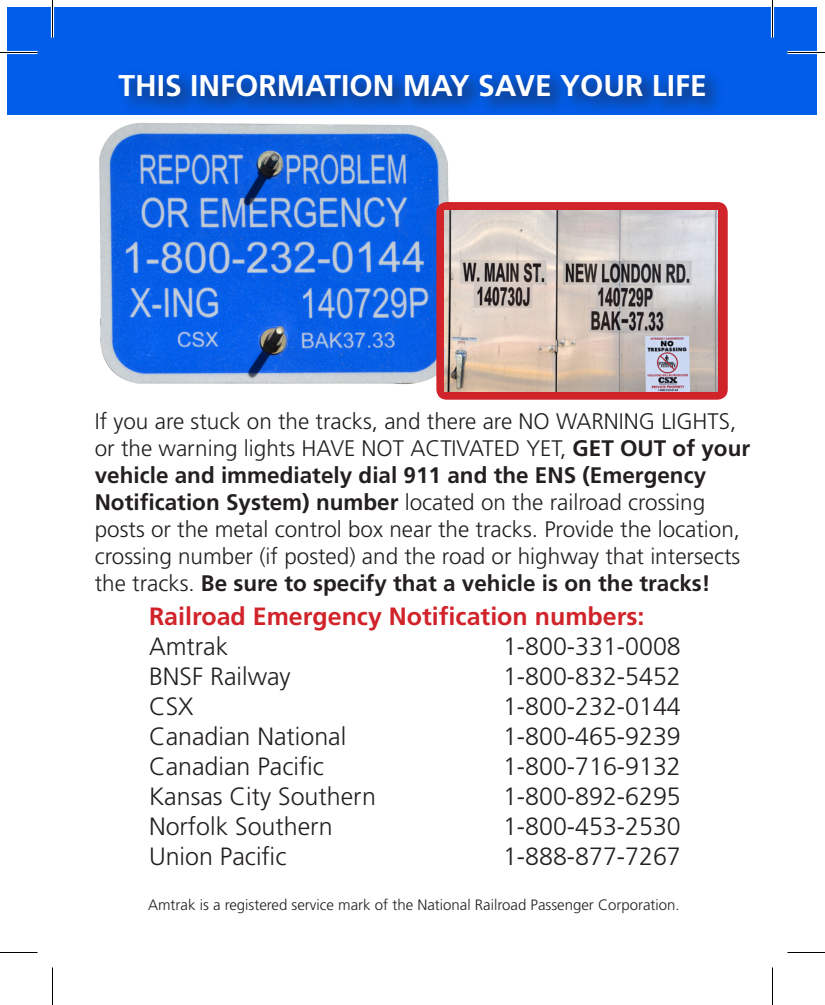
<style>
.page{position:relative;width:825px;height:1005px;background:#fff}
.page>*{position:absolute;margin:0;border:0;box-sizing:border-box;transform-origin:0 0}
.t1{font:700 30px "Frutiger LT Std";color:#fff}
.t2{font:300 25px "Frutiger LT Std";color:#231f20}
.t3{font:700 25px "Frutiger LT Std";color:#d1232a}
.t4{font:300 22.5px/27px "Frutiger LT Std";color:#231f20}
.t5{font:300 15px "Frutiger LT Std";color:#231f20}
.s1{font-weight:700}
</style>
<div class="page">
<img style="left:99px;top:122px;width:350px;height:262px">
<div style="left:8px;top:8px;width:810px;height:108px;background:#025dea"></div>
<div style="left:114px;top:69px;width:612px;height:48px;background:#231f20;opacity:.75"></div>
<div style="left:436px;top:202px;width:292px;height:198px;background:#d1232a;border-radius:10px"></div>
<img style="left:444px;top:211px;width:274px;height:180px">
<hr style="left:0;top:51px;width:38px;height:3px;background:#fff">
<hr style="left:788px;top:51px;width:37px;height:3px;background:#fff">
<hr style="left:51px;top:0;width:3px;height:38px;background:#fff">
<hr style="left:771px;top:0;width:3px;height:38px;background:#fff">
<hr style="left:0;top:52px;width:38px;height:1px;background:#000">
<hr style="left:788px;top:52px;width:37px;height:1px;background:#000">
<hr style="left:0;top:952px;width:38px;height:1px;background:#000">
<hr style="left:788px;top:952px;width:37px;height:1px;background:#000">
<hr style="left:52px;top:0;width:1px;height:38px;background:#000">
<hr style="left:52px;top:968px;width:1px;height:37px;background:#000">
<hr style="left:772px;top:0;width:1px;height:38px;background:#000">
<hr style="left:772px;top:968px;width:1px;height:37px;background:#000">
<p class="t1" style="left:118px;top:68px;width:590px">THIS INFORMATION MAY SAVE YOUR LIFE</p>
<p class="t4" style="left:95px;top:408px;width:657px">If you are stuck on the tracks, and there are NO WARNING LIGHTS, or the warning lights HAVE NOT ACTIVATED YET, <span class="s1">GET OUT of your vehicle and immediately dial 911 and the ENS (Emergency Notification System) number</span> located on the railroad crossing posts or the metal control box near the tracks. Provide the location, crossing number (if posted) and the road or highway that intersects the tracks. <span class="s1">Be sure to specify that a vehicle is on the tracks!</span></p>
<p class="t3" style="left:149px;top:602px;width:497px">Railroad Emergency Notification numbers:</p>
<p class="t2" style="left:149px;top:632px;width:81px">Amtrak</p>
<p class="t2" style="left:503px;top:632px;width:179px">1-800-331-0008</p>
<p class="t2" style="left:149px;top:662px;width:143px">BNSF Railway</p>
<p class="t2" style="left:503px;top:662px;width:179px">1-800-832-5452</p>
<p class="t2" style="left:149px;top:692px;width:46px">CSX</p>
<p class="t2" style="left:503px;top:692px;width:179px">1-800-232-0144</p>
<p class="t2" style="left:149px;top:722px;width:199px">Canadian National</p>
<p class="t2" style="left:503px;top:722px;width:179px">1-800-465-9239</p>
<p class="t2" style="left:149px;top:752px;width:177px">Canadian Pacific</p>
<p class="t2" style="left:503px;top:752px;width:179px">1-800-716-9132</p>
<p class="t2" style="left:149px;top:782px;width:228px">Kansas City Southern</p>
<p class="t2" style="left:503px;top:782px;width:179px">1-800-892-6295</p>
<p class="t2" style="left:149px;top:812px;width:185px">Norfolk Southern</p>
<p class="t2" style="left:503px;top:812px;width:179px">1-800-453-2530</p>
<p class="t2" style="left:149px;top:842px;width:139px">Union Pacific</p>
<p class="t2" style="left:503px;top:842px;width:179px">1-888-877-7267</p>
<p class="t5" style="left:148px;top:896px;width:533px">Amtrak is a registered service mark of the National Railroad Passenger Corporation.</p>
</div>
